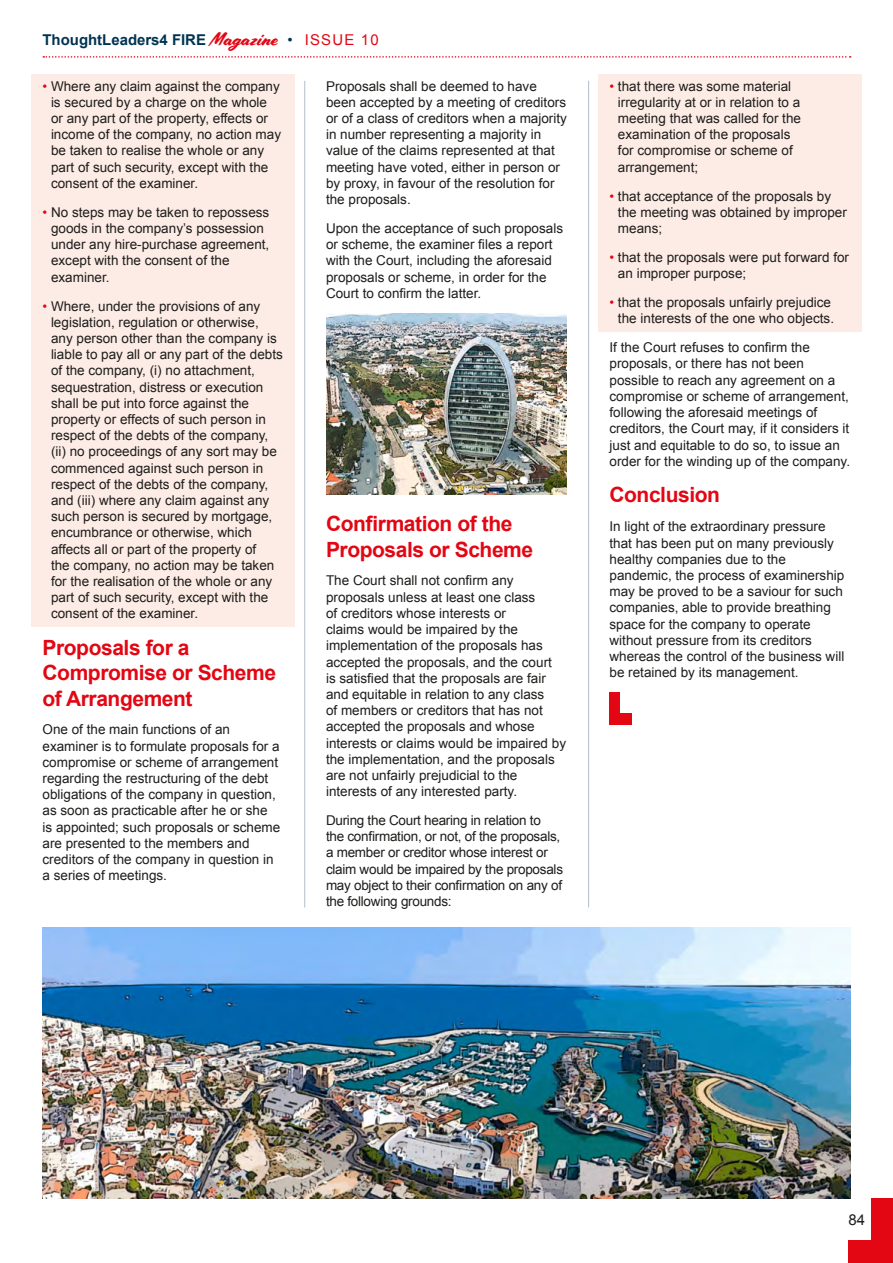
<style>
.page{position:relative;width:893px;height:1263px;background:#fff}
.page>*{position:absolute;margin:0;border:0;box-sizing:border-box;transform-origin:0 0}
.t1{font:700 21px/25.2px "Arial";letter-spacing:-.02em;color:#e30613}
.t2{font:700 15px "Arial";color:#003452}
.t3{font:15px "Arial";color:#1d1d1b}
.t4{font:13.5px/16.2px "Arial";color:#1d1d1b}
.t5{font:13.5px/16.2px "Arial";letter-spacing:-.02em;color:#1d1d1b}
.s1{font-family:"Cortado";font-weight:400;font-size:18.6px;color:#e30613}
.s2{font-weight:400}
.s3{font-weight:400;color:#e30613}
.s4{color:#e30613}
</style>
<div class="page">
<svg style="left:43px;top:56px;width:808px;height:2px"></svg>
<div style="left:872px;top:1198px;width:21px;height:65px;background:#e30613"></div>
<div style="left:848px;top:1241px;width:45px;height:22px;background:#e30613"></div>
<div style="left:598px;top:74px;width:264px;height:258px;background:#fdece5"></div>
<div style="left:31px;top:74px;width:264px;height:553px;background:#fdece5"></div>
<img style="left:326px;top:313px;width:241px;height:182px">
<div style="left:609px;top:693px;width:11px;height:32px;background:#e30613"></div>
<div style="left:609px;top:714px;width:23px;height:11px;background:#e30613"></div>
<hr style="left:304px;top:81px;width:1px;height:826px;background:#b3bdcd">
<hr style="left:588px;top:81px;width:1px;height:826px;background:#b3bdcd">
<img style="left:43px;top:927px;width:807px;height:271px">
<p class="t2" style="left:43px;top:29px;width:338px">ThoughtLeaders4 FIRE <span class="s1">Magazine</span> <span class="s2">•</span> <span class="s3">ISSUE 10</span></p>
<p class="t4" style="left:51px;top:78px;width:232px;text-indent:-8px"><span class="s4">•</span> Where any claim against the company is secured by a charge on the whole or any part of the property, effects or income of the company, no action may be taken to realise the whole or any part of such security, except with the consent of the examiner.</p>
<p class="t4" style="left:51px;top:204px;width:220px;text-indent:-8px"><span class="s4">•</span> No steps may be taken to repossess goods in the company’s possession under any hire-purchase agreement, except with the consent of the examiner.</p>
<p class="t4" style="left:51px;top:298px;width:233px;text-indent:-8px"><span class="s4">•</span> Where, under the provisions of any legislation, regulation or otherwise, any person other than the company is liable to pay all or any part of the debts of the company, (i) no attachment, sequestration, distress or execution shall be put into force against the property or effects of such person in respect of the debts of the company, (ii) no proceedings of any sort may be commenced against such person in respect of the debts of the company, and (iii) where any claim against any such person is secured by mortgage, encumbrance or otherwise, which affects all or part of the property of<br>the company, no action may be taken for the realisation of the whole or any part of such security, except with the consent of the examiner.</p>
<h1 class="t1" style="left:43px;top:636px;width:235px">Proposals for a<br>Compromise or Scheme of Arrangement</h1>
<p class="t4" style="left:43px;top:722px;width:239px">One of the main functions of an examiner is to formulate proposals for a compromise or scheme of arrangement regarding the restructuring of the debt obligations of the company in question, as soon as practicable after he or she is appointed; such proposals or scheme are presented to the members and creditors of the company in question in a series of meetings.</p>
<p class="t4" style="left:326px;top:78px;width:242px">Proposals shall be deemed to have been accepted by a meeting of creditors or of a class of creditors when a majority in number representing a majority in value of the claims represented at that meeting have voted, either in person or by proxy, in favour of the resolution for the proposals.</p>
<p class="t4" style="left:326px;top:220px;width:239px">Upon the acceptance of such proposals or scheme, the examiner files a report with the Court, including the aforesaid proposals or scheme, in order for the Court to confirm the latter.</p>
<h1 class="t1" style="left:326px;top:512px;width:209px">Confirmation of the<br>Proposals or Scheme</h1>
<p class="t4" style="left:326px;top:573px;width:242px">The Court shall not confirm any proposals unless at least one class<br>of creditors whose interests or<br>claims would be impaired by the implementation of the proposals has accepted the proposals, and the court<br>is satisfied that the proposals are fair and equitable in relation to any class<br>of members or creditors that has not accepted the proposals and whose interests or claims would be impaired by the implementation, and the proposals are not unfairly prejudicial to the interests of any interested party.</p>
<p class="t5" style="left:326px;top:812px;width:239px">During the Court hearing in relation to<br>the confirmation, or not, of the proposals, a member or creditor whose interest or claim would be impaired by the proposals may object to their confirmation on any of the following grounds:</p>
<p class="t4" style="left:618px;top:78px;width:185px;text-indent:-8px"><span class="s4">•</span> that there was some material irregularity at or in relation to a meeting that was called for the examination of the proposals for compromise or scheme of arrangement;</p>
<p class="t4" style="left:618px;top:188px;width:230px;text-indent:-8px"><span class="s4">•</span> that acceptance of the proposals by the meeting was obtained by improper means;</p>
<p class="t4" style="left:618px;top:249px;width:233px;text-indent:-8px"><span class="s4">•</span> that the proposals were put forward for an improper purpose;</p>
<p class="t4" style="left:609px;top:294px;width:226px;text-align:right"><span class="s4">•</span> that the proposals unfairly prejudice the interests of the one who objects.</p>
<p class="t4" style="left:609px;top:340px;width:242px">If the Court refuses to confirm the proposals, or there has not been possible to reach any agreement on a compromise or scheme of arrangement, following the aforesaid meetings of creditors, the Court may, if it considers it just and equitable to do so, to issue an order for the winding up of the company.</p>
<h1 class="t1" style="left:609px;top:483px;width:112px">Conclusion</h1>
<p class="t4" style="left:609px;top:519px;width:236px">In light of the extraordinary pressure that has been put on many previously healthy companies due to the pandemic, the process of examinership may be proved to be a saviour for such companies, able to provide breathing space for the company to operate without pressure from its creditors whereas the control of the business will be retained by its management.</p>
<p class="t3" style="left:848px;top:1210px;width:18px">84</p>
</div>
